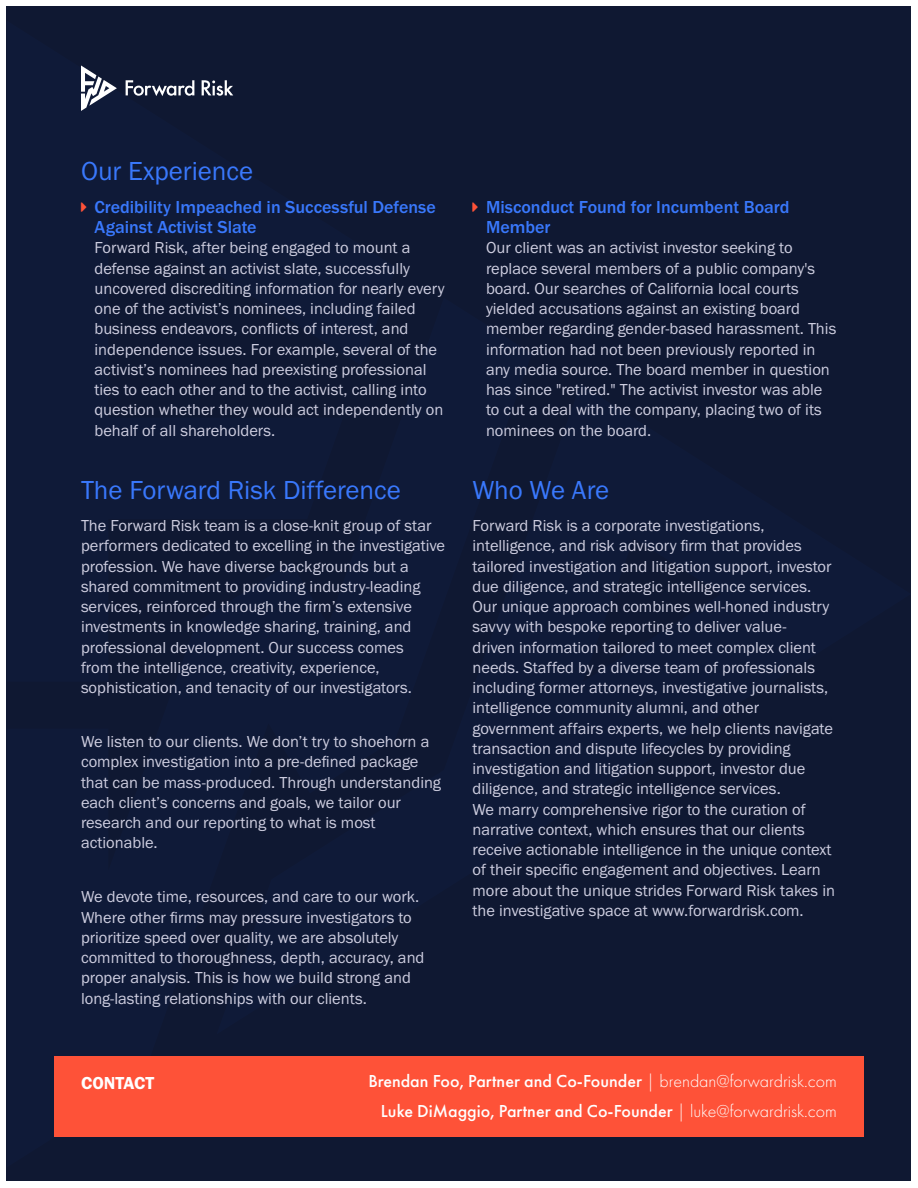
<style>
.page{position:relative;width:918px;height:1188px;background:#fff}
.page>*{position:absolute;margin:0;border:0;box-sizing:border-box;transform-origin:0 0}
.t1{font:27px "Franklin Gothic URW Boo";color:#3978fc}
.Contact_Email{font:500 18px "Futura PT";color:#fff}
.t2{font:500 18px/20.2px "Franklin Gothic URW";color:#3978fc}
.t3{font:18px "Franklin Gothic URW Dem";color:#fff}
.t4{font:16.5px/20.2px "Franklin Gothic URW Boo";color:#cdcddf}
.s1{font-weight:300}
</style>
<div class="page">
<div style="left:7px;top:7px;width:904px;height:1174px;background:#0f1832"></div>
<svg style="left:81px;top:65px;width:36px;height:46px"></svg>
<svg style="left:126px;top:80px;width:68px;height:16px"></svg>
<svg style="left:202px;top:80px;width:31px;height:16px"></svg>
<div style="left:54px;top:1056px;width:810px;height:81px;background:#fe5238"></div>
<p class="t1" style="left:81px;top:154px;width:174px">Our Experience</p>
<p class="t2" style="left:94px;top:196px;width:343px">Credibility Impeached in Successful Defense<br>Against Activist Slate</p>
<p class="t4" style="left:94px;top:237px;width:352px">Forward Risk, after being engaged to mount a defense against an activist slate, successfully uncovered discrediting information for nearly every one of the activist’s nominees, including failed business endeavors, conflicts of interest, and independence issues. For example, several of the activist’s nominees had preexisting professional ties to each other and to the activist, calling into question whether they would act independently on behalf of all shareholders.</p>
<p class="t2" style="left:486px;top:196px;width:305px">Misconduct Found for Incumbent Board<br>Member</p>
<p class="t4" style="left:486px;top:237px;width:352px">Our client was an activist investor seeking to replace several members of a public company's board. Our searches of California local courts yielded accusations against an existing board member regarding gender-based harassment. This information had not been previously reported in any media source. The board member in question has since "retired." The activist investor was able to cut a deal with the company, placing two of its nominees on the board.</p>
<p class="t1" style="left:81px;top:474px;width:321px">The Forward Risk Difference</p>
<p class="t1" style="left:472px;top:474px;width:138px">Who We Are</p>
<p class="t4" style="left:81px;top:515px;width:366px">The Forward Risk team is a close-knit group of star performers dedicated to excelling in the investigative profession. We have diverse backgrounds but a shared commitment to providing industry-leading services, reinforced through the firm’s extensive investments in knowledge sharing, training, and professional development. Our success comes<br>from the intelligence, creativity, experience, sophistication, and tenacity of our investigators.</p>
<p class="t4" style="left:81px;top:731px;width:362px">We listen to our clients. We don’t try to shoehorn a complex investigation into a pre-defined package that can be mass-produced. Through understanding each client’s concerns and goals, we tailor our research and our reporting to what is most actionable.</p>
<p class="t4" style="left:81px;top:886px;width:345px">We devote time, resources, and care to our work.<br>Where other firms may pressure investigators to prioritize speed over quality, we are absolutely committed to thoroughness, depth, accuracy, and proper analysis. This is how we build strong and long-lasting relationships with our clients.</p>
<p class="t4" style="left:472px;top:515px;width:364px">Forward Risk is a corporate investigations, intelligence, and risk advisory firm that provides tailored investigation and litigation support, investor due diligence, and strategic intelligence services.<br>Our unique approach combines well-honed industry savvy with bespoke reporting to deliver value-<br>driven information tailored to meet complex client needs. Staffed by a diverse team of professionals including former attorneys, investigative journalists, intelligence community alumni, and other government affairs experts, we help clients navigate transaction and dispute lifecycles by providing investigation and litigation support, investor due diligence, and strategic intelligence services.<br>We marry comprehensive rigor to the curation of narrative context, which ensures that our clients receive actionable intelligence in the unique context of their specific engagement and objectives. Learn more about the unique strides Forward Risk takes in the investigative space at www.forwardrisk.com.</p>
<p class="t3" style="left:81px;top:1072px;width:75px">CONTACT</p>
<p class="Contact_Email" style="left:368px;top:1071px;width:470px">Brendan Foo, Partner and Co-Founder <span class="s1">| brendan@forwardrisk.com</span></p>
<p class="Contact_Email" style="left:381px;top:1100px;width:458px">Luke DiMaggio, Partner and Co-Founder <span class="s1">| luke@forwardrisk.com</span></p>
</div>
